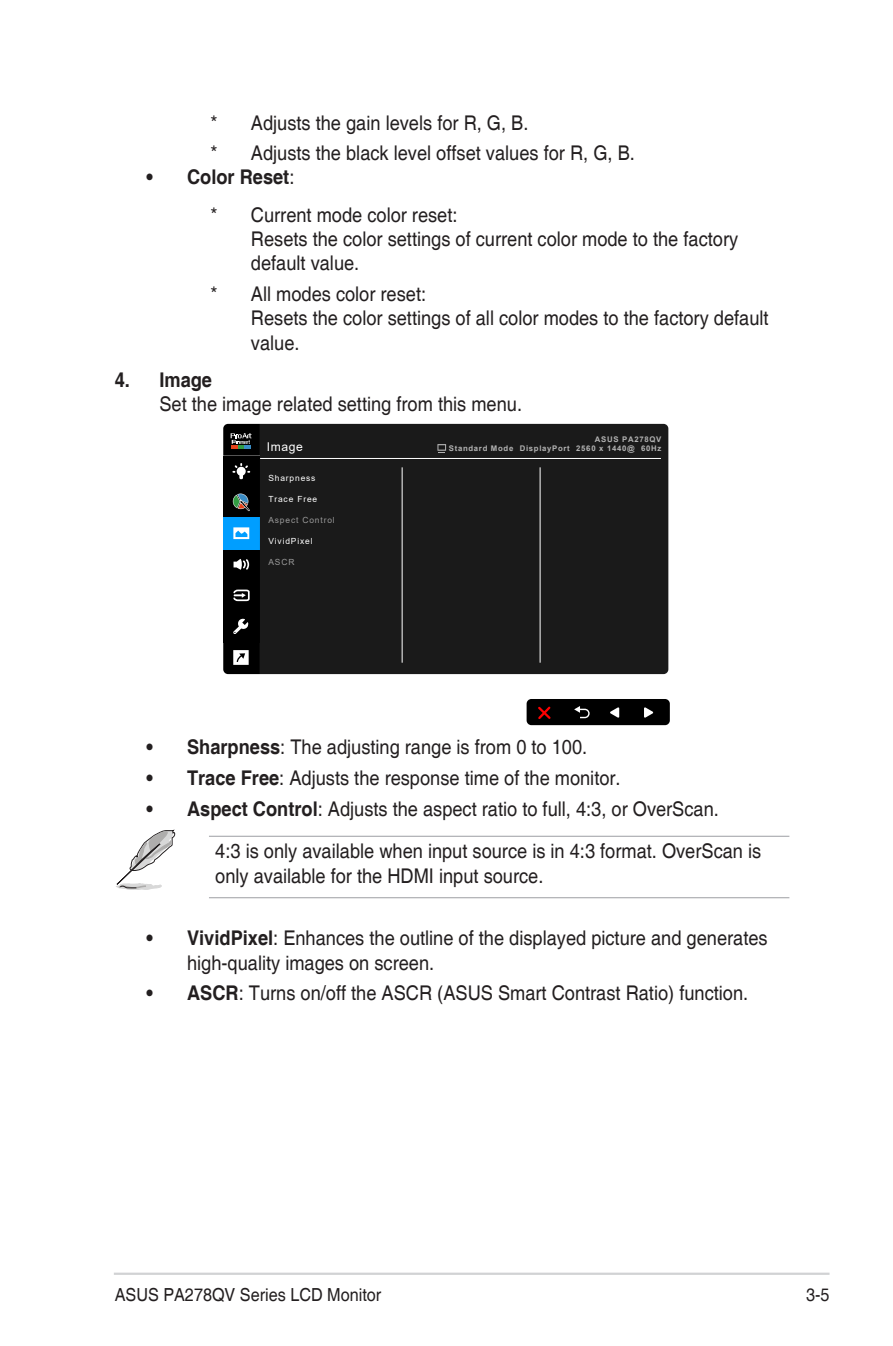
<style>
.page{position:relative;width:893px;height:1346px;background:#fff}
.page>*{position:absolute;margin:0;border:0;box-sizing:border-box;transform-origin:0 0}
.Bulleted_Text{font:20.25px/24.3px "Helvetica";color:#231f20;scale:.9 1}
.List{font:20.25px "Helvetica";color:#231f20;scale:.9 1}
.Bulleted_Text-2{font:700 20.25px "Helvetica";color:#231f20;scale:.9 1}
.List-2{font:700 20.25px "Helvetica";color:#231f20;scale:.9 1}
.t1{font:18px "Helvetica";color:#231f20;scale:.9 1}
.t2{font:12.15px "Arial";letter-spacing:.05em;color:#fff}
.t3{font:8.55px "Arial";letter-spacing:.1em;color:#fff}
.t4{font:8.55px "Arial";letter-spacing:.1em;color:#999}
.t5{font:700 7.88px/9px "Arial";letter-spacing:.09em;color:#b3b3b3;text-align:right}
.s1{font-weight:400}
.s2{font-weight:700}
</style>
<div class="page">
<hr style="left:114px;top:1272px;width:715px;height:3px;background:#d1d2d4">
<div style="left:223px;top:456px;width:37px;height:30px;background:#000"></div>
<div style="left:223px;top:486px;width:37px;height:32px;background:#000"></div>
<div style="left:223px;top:518px;width:37px;height:32px;background:#009eff"></div>
<div style="left:223px;top:580px;width:37px;height:30px;background:#000"></div>
<div style="left:223px;top:610px;width:37px;height:32px;background:#000"></div>
<div style="left:223px;top:550px;width:37px;height:30px;background:#000"></div>
<svg style="left:232px;top:463px;width:18px;height:16px"></svg>
<svg style="left:234px;top:559px;width:15px;height:11px"></svg>
<svg style="left:233px;top:527px;width:16px;height:12px"></svg>
<svg style="left:233px;top:589px;width:17px;height:13px"></svg>
<svg style="left:233px;top:618px;width:15px;height:16px"></svg>
<svg style="left:223px;top:642px;width:37px;height:32px"></svg>
<svg style="left:223px;top:424px;width:37px;height:32px"></svg>
<svg style="left:233px;top:493px;width:17px;height:18px"></svg>
<div style="left:527px;top:699px;width:143px;height:26px;background:#000;border-radius:5px"></div>
<svg style="left:538px;top:706px;width:13px;height:13px"></svg>
<svg style="left:610px;top:707px;width:9px;height:11px"></svg>
<svg style="left:644px;top:707px;width:9px;height:11px"></svg>
<svg style="left:574px;top:706px;width:16px;height:12px"></svg>
<div style="left:260px;top:424px;width:408px;height:250px;background:#1a1a1a"></div>
<hr style="left:260px;top:458px;width:401px;height:1px;background:#fff">
<hr style="left:402px;top:467px;width:1px;height:196px;background:#fff">
<hr style="left:540px;top:467px;width:1px;height:196px;background:#fff">
<svg style="left:437px;top:444px;width:9px;height:7px"></svg>
<svg style="left:438px;top:445px;width:7px;height:8px"></svg>
<hr style="left:209px;top:836px;width:580px;height:1px;background:#a8a9ad">
<hr style="left:209px;top:897px;width:580px;height:1px;background:#a8a9ad">
<svg style="left:116px;top:829px;width:59px;height:61px"></svg>
<p class="Bulleted_Text" style="left:210px;top:111px;width:355px">* Adjusts the gain levels for R, G, B.</p>
<p class="Bulleted_Text" style="left:210px;top:142px;width:473px">* Adjusts the black level offset values for R, G, B.</p>
<p class="Bulleted_Text-2" style="left:147px;top:165px;width:166px">• Color Reset<span class="s1">:</span></p>
<p class="Bulleted_Text" style="left:251px;top:203px;width:543px;text-indent:-40px">* Current mode color reset:<br>Resets the color settings of current color mode to the factory default value.</p>
<p class="Bulleted_Text" style="left:251px;top:282px;width:577px;text-indent:-40px">* All modes color reset:<br>Resets the color settings of all color modes to the factory default value.</p>
<p class="List-2" style="left:115px;top:367px;width:110px">4. Image</p>
<p class="List" style="left:159px;top:392px;width:404px">Set the image related setting from this menu.</p>
<p class="t5" style="left:449px;top:435px;width:214px">ASUS PA278QV<br>Standard Mode DisplayPort 2560 x 1440@ 60Hz</p>
<p class="t3" style="left:268px;top:472px;width:49px">Sharpness</p>
<p class="t3" style="left:268px;top:493px;width:50px">Trace Free</p>
<p class="t4" style="left:268px;top:514px;width:68px">Aspect Control</p>
<p class="t3" style="left:268px;top:535px;width:46px">VividPixel</p>
<p class="t4" style="left:268px;top:556px;width:27px">ASCR</p>
<p class="t2" style="left:267px;top:439px;width:38px">Image</p>
<p class="Bulleted_Text" style="left:147px;top:736px;width:491px"><span class="s2">• Sharpness</span>: The adjusting range is from 0 to 100.</p>
<p class="Bulleted_Text" style="left:147px;top:766px;width:528px"><span class="s2">• Trace Free</span>: Adjusts the response time of the monitor.</p>
<p class="Bulleted_Text" style="left:147px;top:797px;width:637px"><span class="s2">• Aspect Control</span>: Adjusts the aspect ratio to full, 4:3, or OverScan.</p>
<p class="Bulleted_Text" style="left:215px;top:840px;width:608px">4:3 is only available when input source is in 4:3 format. OverScan is only available for the HDMI input source.</p>
<p class="Bulleted_Text" style="left:187px;top:927px;width:646px;text-indent:-40px"><span class="s2">• VividPixel</span>: Enhances the outline of the displayed picture and generates high-quality images on screen.</p>
<p class="Bulleted_Text" style="left:147px;top:982px;width:670px"><span class="s2">• ASCR</span>: Turns on/off the ASCR (ASUS Smart Contrast Ratio) function.</p>
<p class="t1" style="left:115px;top:1284px;width:298px">ASUS PA278QV Series LCD Monitor</p>
<p class="t1" style="left:806px;top:1284px;width:28px">3-5</p>
</div>
